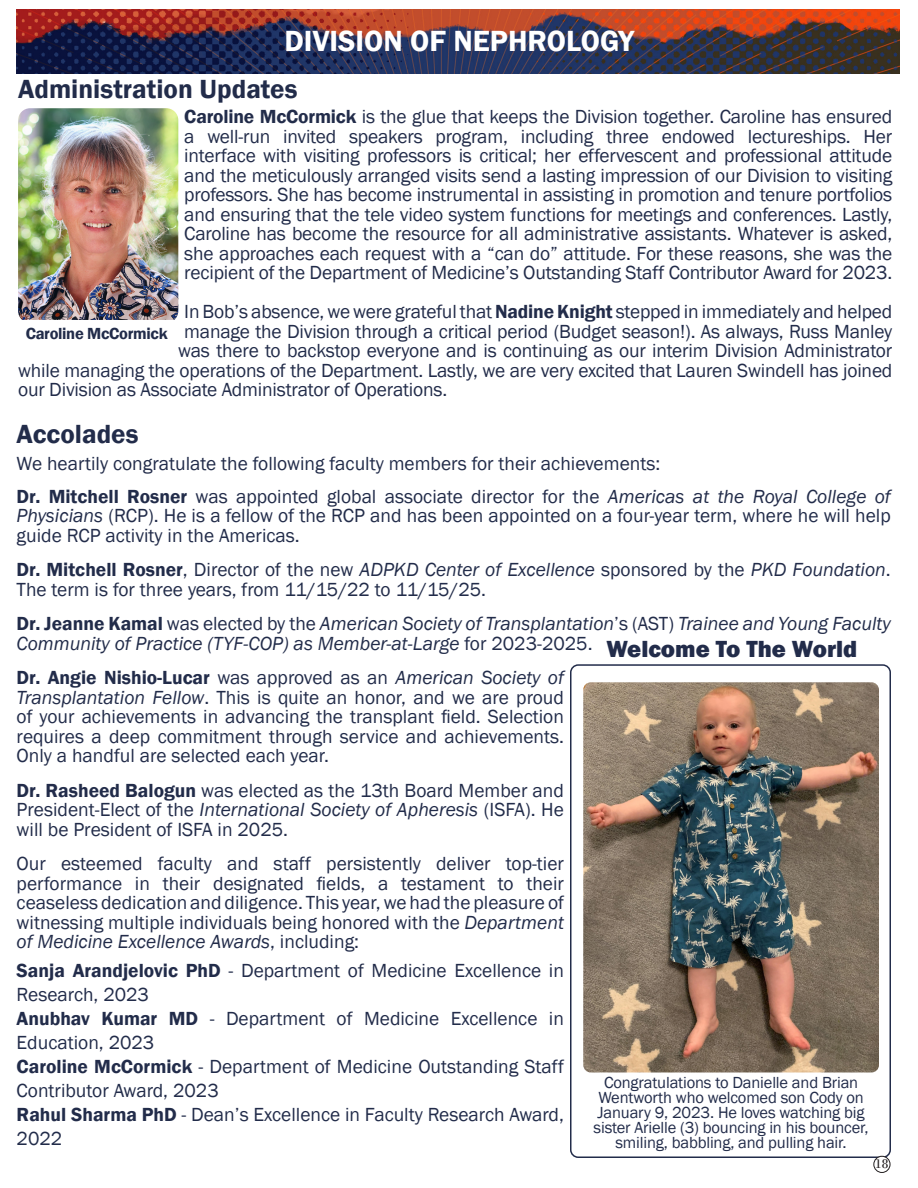
<style>
.page{position:relative;width:918px;height:1188px;background:#fff}
.page>*{position:absolute;margin:0;border:0;box-sizing:border-box;transform-origin:0 0}
.t1{font:600 30px "Franklin Gothic";color:#fff}
.t2{font:600 27px "Franklin Gothic";color:#222c4a}
.t3{font:800 24px "Franklin Gothic";color:#222c4a}
.t4{font:19.5px/19.5px "Franklin Gothic";color:#222c4a;text-align:justify}
.t5{font:italic 19.5px/19.5px "Franklin Gothic";color:#222c4a}
.t6{font:16.5px/15px "Franklin Gothic";letter-spacing:-.01em;color:#222c4a;text-align:center}
.t7{font:600 16.5px "Franklin Gothic";letter-spacing:-.02em;color:#222c4a}
.t8{font:13.5px "Bodoni";color:#231f20}
.s1{font-weight:600}
.s2{font-style:italic}
.s3{font-weight:600;font-style:normal}
.s4{font-style:normal}
</style>
<div class="page">
<img style="left:17px;top:9px;width:882px;height:65px">
<div style="left:570px;top:664px;width:321px;height:494px;border:2px solid #222c4a;border-radius:8px"></div>
<img style="left:18px;top:108px;width:160px;height:212px">
<img style="left:583px;top:682px;width:296px;height:390px">
<div style="left:874px;top:1156px;width:16px;height:17px;border:1px solid #231f20;border-radius:50%"></div>
<p class="t1" style="left:285px;top:23px;width:351px">DIVISION OF NEPHROLOGY</p>
<p class="t2" style="left:18px;top:73px;width:281px">Administration Updates</p>
<p class="t4" style="left:184px;top:107px;width:710px"><span class="s1">Caroline McCormick</span> is the glue that keeps the Division together. Caroline has ensured a well-run invited speakers program, including three endowed lectureships. Her interface with visiting professors is critical; her effervescent and professional attitude and the meticulously arranged visits send a lasting impression of our Division to visiting professors. She has become instrumental in assisting in promotion and tenure portfolios and ensuring that the tele video system functions for meetings and conferences. Lastly, Caroline has become the resource for all administrative assistants. Whatever is asked, she approaches each request with a “can do” attitude. For these reasons, she was the recipient of the Department of Medicine’s Outstanding Staff Contributor Award for 2023.</p>
<p class="t4" style="left:184px;top:302px;width:710px">In Bob’s absence, we were grateful that <span class="s1">Nadine Knight</span> stepped in immediately and helped</p>
<p class="t4" style="left:184px;top:322px;width:709px">manage the Division through a critical period (Budget season!). As always, Russ Manley</p>
<p class="t4" style="left:178px;top:341px;width:715px">was there to backstop everyone and is continuing as our interim Division Administrator</p>
<p class="t4" style="left:18px;top:361px;width:876px">while managing the operations of the Department. Lastly, we are very excited that Lauren Swindell has joined</p>
<p class="t4" style="left:18px;top:380px;width:431px">our Division as Associate Administrator of Operations.</p>
<p class="t7" style="left:26px;top:323px;width:144px">Caroline McCormick</p>
<p class="t2" style="left:17px;top:418px;width:123px">Accolades</p>
<p class="t4" style="left:17px;top:454px;width:645px">We heartily congratulate the following faculty members for their achievements:</p>
<p class="t4" style="left:17px;top:487px;width:876px"><span class="s1">Dr. Mitchell Rosner</span> was appointed global associate director for the <span class="s2">Americas at the Royal College of Physicians</span> (RCP). He is a fellow of the RCP and has been appointed on a four-year term, where he will help guide RCP activity in the Americas.</p>
<p class="t4" style="left:17px;top:561px;width:876px"><span class="s1">Dr. Mitchell Rosner</span>, Director of the new <span class="s2">ADPKD Center of Excellence</span> sponsored by the <span class="s2">PKD Foundation</span>.<br>The term is for three years, from 11/15/22 to 11/15/25.</p>
<p class="t5" style="left:17px;top:615px;width:876px"><span class="s3">Dr. Jeanne Kamal</span> <span class="s4">was elected by the</span> American Society of Transplantation<span class="s4">’s (AST)</span> Trainee and Young Faculty<br>Community of Practice (TYF-COP) as Member-at-Large <span class="s4">for 2023-2025.</span></p>
<p class="t4" style="left:17px;top:669px;width:549px"><span class="s1">Dr. Angie Nishio-Lucar</span> was approved as an <span class="s2">American Society of Transplantation Fellow</span>. This is quite an honor, and we are proud of your achievements in advancing the transplant field. Selection requires a deep commitment through service and achievements.<br>Only a handful are selected each year.</p>
<p class="t4" style="left:17px;top:781px;width:549px"><span class="s1">Dr. Rasheed Balogun</span> was elected as the 13th Board Member and President-Elect of the <span class="s2">International Society of Apheresis</span> (ISFA). He will be President of ISFA in 2025.</p>
<p class="t4" style="left:17px;top:855px;width:549px">Our esteemed faculty and staff persistently deliver top-tier performance in their designated fields, a testament to their ceaseless dedication and diligence. This year, we had the pleasure of witnessing multiple individuals being honored with the <span class="s2">Department of Medicine Excellence Awards</span>, including:</p>
<p class="t4" style="left:17px;top:959px;width:549px;line-height:24px"><span class="s1">Sanja Arandjelovic PhD</span> - Department of Medicine Excellence in<br>Research, 2023</p>
<p class="t4" style="left:17px;top:1007px;width:549px;line-height:24px"><span class="s1">Anubhav Kumar MD</span> - Department of Medicine Excellence in<br>Education, 2023</p>
<p class="t4" style="left:17px;top:1055px;width:549px;line-height:24px"><span class="s1">Caroline McCormick</span> - Department of Medicine Outstanding Staff<br>Contributor Award, 2023</p>
<p class="t4" style="left:17px;top:1103px;width:549px;line-height:24px"><span class="s1">Rahul Sharma PhD</span> - Dean’s Excellence in Faculty Research Award,<br>2022</p>
<p class="t3" style="left:606px;top:634px;width:253px">Welcome To The World</p>
<p class="t6" style="left:594px;top:1076px;width:277px">Congratulations to Danielle and Brian Wentworth who welcomed son Cody on January 9, 2023. He loves watching big sister Arielle (3) bouncing in his bouncer, smiling, babbling, and pulling hair.</p>
<p class="t8" style="left:875px;top:1156px;width:15px">18</p>
</div>
